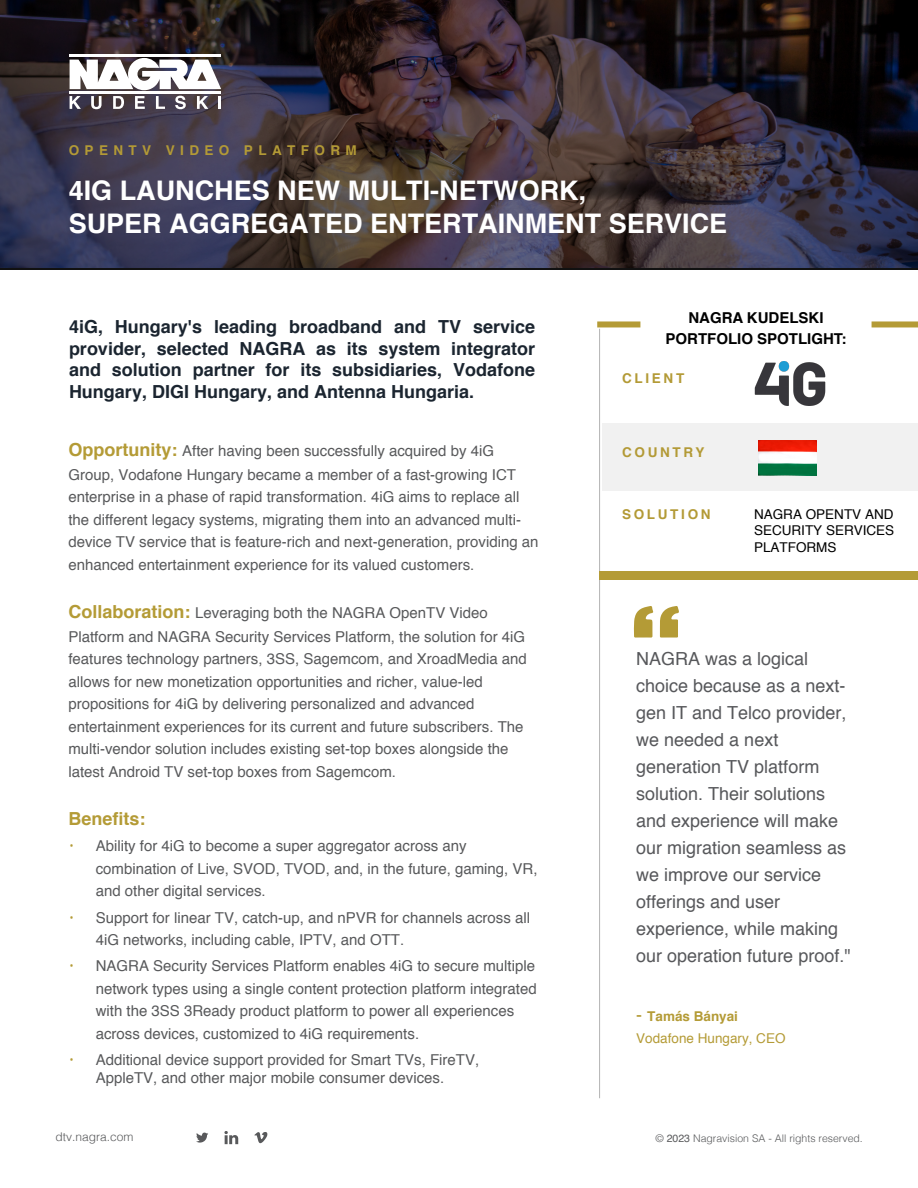
<style>
.page{position:relative;width:918px;height:1188px;background:#fff}
.page>*{position:absolute;margin:0;border:0;box-sizing:border-box;transform-origin:0 0}
.t1{font:700 27px/32.4px "Helvetica";color:#fff}
.t2{font:18px/27px "Helvetica";color:#57585b}
.t3{font:700 18px/21.6px "Helvetica";color:#1b2530;text-align:justify}
.t4{font:700 18px "Helvetica";color:#b49b36}
.t5{font:15px/22.6px "Helvetica";color:#58595b}
.t6{font:700 15px/21px "Helvetica";color:#000;text-align:center}
.t7{font:13.5px/16.2px "Helvetica";color:#000;text-align:justify}
.t8{font:13.5px/21.9px "Helvetica";color:#b49b36}
.t9{font:700 13.5px "Helvetica";letter-spacing:.2em;color:#b39a36}
.t10{font:700 13.5px "Helvetica";letter-spacing:.4em;color:#b39a36}
.t11{font:300 12px "Helvetica";color:#58595b}
.t12{font:300 10.5px "Helvetica";color:#58595b}
.s1{font-weight:700;font-size:18px;color:#b49b36}
.s2{font-family:"Open Sans";font-weight:300;color:#b49b36}
.s3{font-size:18px;color:#b49b37}
.s4{font-weight:700}
.s5{font-weight:400}
</style>
<div class="page">
<svg style="left:0;top:0;width:918px;height:270px;background:#352c36"></svg>
<svg style="left:393px;top:180px;width:325px;height:20px;background:#332927"></svg>
<svg style="left:70px;top:96px;width:11px;height:13px"></svg>
<svg style="left:91px;top:96px;width:11px;height:13px"></svg>
<svg style="left:113px;top:96px;width:11px;height:13px"></svg>
<svg style="left:135px;top:96px;width:10px;height:13px"></svg>
<svg style="left:156px;top:96px;width:9px;height:13px"></svg>
<svg style="left:175px;top:96px;width:11px;height:13px"></svg>
<svg style="left:197px;top:96px;width:11px;height:13px"></svg>
<svg style="left:218px;top:96px;width:3px;height:13px"></svg>
<svg style="left:70px;top:58px;width:151px;height:32px"></svg>
<hr style="left:70px;top:54px;width:151px;height:3px;background:#fff">
<hr style="left:70px;top:91px;width:151px;height:3px;background:#fff">
<div style="left:602px;top:423px;width:316px;height:67px;background:#f1f1f1"></div>
<hr style="left:599px;top:329px;width:1px;height:769px;background:#b3b3b3">
<svg style="left:634px;top:606px;width:20px;height:32px"></svg>
<svg style="left:660px;top:606px;width:19px;height:32px"></svg>
<div style="left:599px;top:572px;width:319px;height:8px;background:#b49b36"></div>
<div style="left:872px;top:321px;width:46px;height:6px;background:#b49b36"></div>
<div style="left:597px;top:321px;width:43px;height:6px;background:#b49b36"></div>
<svg style="left:196px;top:1133px;width:12px;height:10px"></svg>
<svg style="left:224px;top:1131px;width:14px;height:13px"></svg>
<svg style="left:254px;top:1132px;width:13px;height:11px"></svg>
<img style="left:758px;top:441px;width:58px;height:35px">
<img style="left:754px;top:362px;width:72px;height:43px">
<p class="t10" style="left:69px;top:139px;width:290px">OPENTV VIDEO PLATFORM</p>
<h1 class="t1" style="left:69px;top:175px;width:660px">4IG LAUNCHES NEW MULTI-NETWORK,<br>SUPER AGGREGATED ENTERTAINMENT SERVICE</h1>
<p class="t3" style="left:69px;top:316px;width:468px">4iG, Hungary's leading broadband and TV service provider, selected NAGRA as its system integrator and solution partner for its subsidiaries, Vodafone Hungary, DIGI Hungary, and Antenna Hungaria.</p>
<p class="t5" style="left:68px;top:440px;width:472px"><span class="s1">Opportunity:</span> After having been successfully acquired by 4iG Group, Vodafone Hungary became a member of a fast-growing ICT enterprise in a phase of rapid transformation. 4iG aims to replace all the different legacy systems, migrating them into an advanced multi&shy;device TV service that is feature-rich and next-generation, providing an enhanced entertainment experience for its valued customers.</p>
<p class="t5" style="left:68px;top:602px;width:460px"><span class="s1">Collaboration:</span> Leveraging both the NAGRA OpenTV Video Platform and NAGRA Security Services Platform, the solution for 4iG features technology partners, 3SS, Sagemcom, and XroadMedia and allows for new monetization opportunities and richer, value-led propositions for 4iG by delivering personalized and advanced entertainment experiences for its current and future subscribers. The multi-vendor solution includes existing set-top boxes alongside the latest Android TV set-top boxes from Sagemcom.</p>
<p class="t4" style="left:68px;top:804px;width:79px">Benefits:</p>
<p class="t5" style="left:96px;top:835px;width:443px;text-indent:-27px"><span class="s2">•</span> Ability for 4iG to become a super aggregator across any combination of Live, SVOD, TVOD, and, in the future, gaming, VR, and other digital services.</p>
<p class="t5" style="left:96px;top:906px;width:436px;text-indent:-27px"><span class="s2">•</span> Support for linear TV, catch-up, and nPVR for channels across all<br>4iG networks, including cable, IPTV, and OTT.</p>
<p class="t5" style="left:96px;top:955px;width:443px;text-indent:-27px"><span class="s2">•</span> NAGRA Security Services Platform enables 4iG to secure multiple network types using a single content protection platform integrated with the 3SS 3Ready product platform to power all experiences across devices, customized to 4iG requirements.</p>
<p class="t5" style="left:69px;top:1051px;width:412px;line-height:18px;text-align:center"><span class="s2">•</span> Additional device support provided for Smart TVs, FireTV,<br>AppleTV, and other major mobile consumer devices.</p>
<p class="t6" style="left:666px;top:308px;width:182px">NAGRA KUDELSKI<br>PORTFOLIO SPOTLIGHT:</p>
<p class="t9" style="left:622px;top:367px;width:64px">CLIENT</p>
<p class="t9" style="left:622px;top:441px;width:84px">COUNTRY</p>
<p class="t9" style="left:622px;top:504px;width:90px">SOLUTION</p>
<p class="t7" style="left:754px;top:507px;width:142px">NAGRA OPENTV AND SECURITY SERVICES PLATFORMS</p>
<p class="t2" style="left:636px;top:646px;width:216px">NAGRA was a logical choice because as a next&shy;gen IT and Telco provider, we needed a next generation TV platform solution. Their solutions and experience will make our migration seamless as we improve our service offerings and user experience, while making our operation future proof."</p>
<p class="t8" style="left:636px;top:1005px;width:151px"><span class="s3">-</span> <span class="s4">Tamás Bányai<br></span>Vodafone Hungary, CEO</p>
<p class="t11" style="left:56px;top:1126px;width:80px">dtv.nagra.com</p>
<p class="t12" style="left:656px;top:1130px;width:209px">© <span class="s5">2023</span> Nagravision SA - All rights reserved.</p>
</div>
